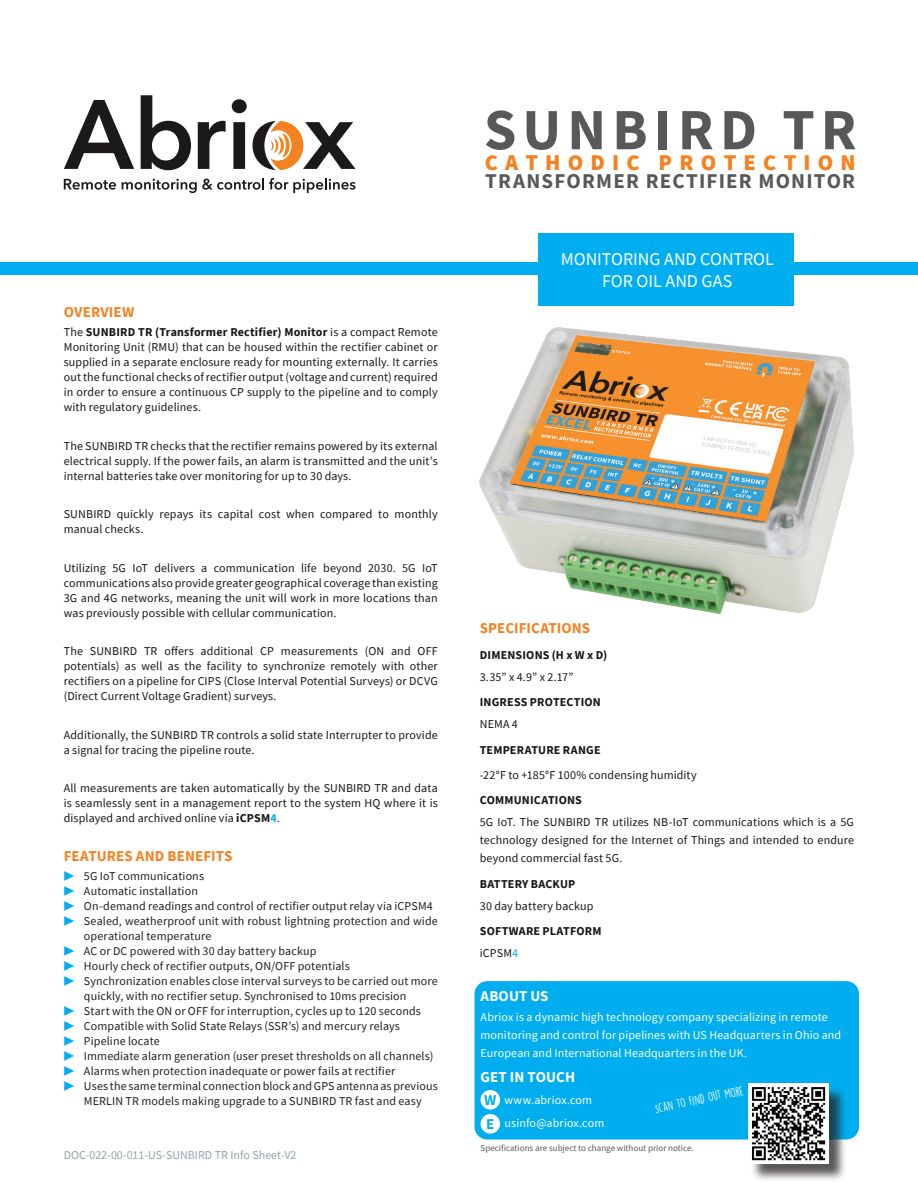
<style>
.page{position:relative;width:918px;height:1188px;background:#fff}
.page>*{position:absolute;margin:0;border:0;box-sizing:border-box;transform-origin:0 0}
.t1{font:700 58.5px "Source Sans Pro";letter-spacing:.105em;color:#57585a}
.t2{font:900 22.5px "Source Sans Pro";letter-spacing:.32em;color:#f58220}
.t3{font:700 21px "Source Sans Pro";letter-spacing:.06em;color:#57585a}
.t4{font:18px/21.6px "Source Sans Pro";letter-spacing:-.005em;color:#fff;text-align:center}
.t5{font:700 15px "Source Sans Pro";letter-spacing:.005em;color:#f58220}
.t6{font:700 15px "Source Sans Pro";letter-spacing:.005em;color:#fff}
.t7{font:700 15px/24px "Source Sans Pro";color:#00aeef}
.t8{font:12px/15px "Source Sans Pro";letter-spacing:.01em;color:#171717;text-align:justify}
.t9{font:12px/15px "Source Sans Pro";letter-spacing:.01em;color:#231f20}
.t10{font:12px/18px "Source Sans Pro";letter-spacing:.01em;color:#fff}
.t11{font:700 12px/22.2px "Source Sans Pro";letter-spacing:.015em;color:#171717}
.t12{font:12px "Source Sans Pro";color:#94a4a5}
.t13{font:12px "DK Lemon Yellow Sun";color:#fff}
.t14{font:12px/15px "Source Sans Pro";color:#00aeef;text-align:justify}
.t15{font:9px "Source Sans Pro";color:#57585a}
.s1{font-weight:700}
.s2{font-weight:700;color:#00aeef}
.s3{font-weight:400}
.s4{font-weight:400;color:#00aeef}
</style>
<div class="page">
<div style="left:0;top:262px;width:918px;height:13px;background:#00aeef"></div>
<div style="left:539px;top:233px;width:255px;height:73px;background:#00aeef"></div>
<div style="left:475px;top:981px;width:384px;height:159px;background:#00aeef;border-radius:13px"></div>
<img style="left:480px;top:328px;width:374px;height:285px">
<svg style="left:64px;top:100px;width:70px;height:69px"></svg>
<svg style="left:141px;top:95px;width:50px;height:75px"></svg>
<svg style="left:198px;top:121px;width:28px;height:48px"></svg>
<svg style="left:232px;top:99px;width:15px;height:70px"></svg>
<svg style="left:253px;top:121px;width:103px;height:49px"></svg>
<svg style="left:64px;top:179px;width:52px;height:11px"></svg>
<svg style="left:122px;top:178px;width:234px;height:15px"></svg>
<div style="left:751px;top:1086px;width:96px;height:97px;background:#231f20;opacity:.75"></div>
<img style="left:748px;top:1084px;width:80px;height:80px">
<div style="left:481px;top:1090px;width:19px;height:20px;background:#fff;border-radius:50%"></div>
<div style="left:481px;top:1114px;width:19px;height:20px;background:#fff;border-radius:50%"></div>
<p class="t5" style="left:64px;top:302px;width:72px">OVERVIEW</p>
<p class="t8" style="left:64px;top:325px;width:375px">The <span class="s1">SUNBIRD TR (Transformer Rectifier) Monitor</span> is a compact Remote Monitoring Unit (RMU) that can be housed within the rectifier cabinet or supplied in a separate enclosure ready for mounting externally. It carries out the functional checks of rectifier output (voltage and current) required in order to ensure a continuous CP supply to the pipeline and to comply with regulatory guidelines.</p>
<p class="t8" style="left:64px;top:438px;width:375px">The SUNBIRD TR checks that the rectifier remains powered by its external electrical supply. If the power fails, an alarm is transmitted and the unit’s internal batteries take over monitoring for up to 30 days.</p>
<p class="t8" style="left:64px;top:507px;width:375px">SUNBIRD quickly repays its capital cost when compared to monthly manual checks.</p>
<p class="t8" style="left:64px;top:560px;width:375px">Utilizing 5G IoT delivers a communication life beyond 2030. 5G IoT communications also provide greater geographical coverage than existing 3G and 4G networks, meaning the unit will work in more locations than was previously possible with cellular communication.</p>
<p class="t8" style="left:64px;top:644px;width:375px">The SUNBIRD TR offers additional CP measurements (ON and OFF potentials) as well as the facility to synchronize remotely with other rectifiers on a pipeline for CIPS (Close Interval Potential Surveys) or DCVG (Direct Current Voltage Gradient) surveys.</p>
<p class="t8" style="left:64px;top:727px;width:375px">Additionally, the SUNBIRD TR controls a solid state Interrupter to provide a signal for tracing the pipeline route.</p>
<p class="t8" style="left:64px;top:781px;width:376px">All measurements are taken automatically by the SUNBIRD TR and data is seamlessly sent in a management report to the system HQ where it is displayed and archived online via <span class="s1">iCPSM</span><span class="s2">4</span>.</p>
<p class="t5" style="left:64px;top:846px;width:170px">FEATURES AND BENEFITS</p>
<p class="t14" style="left:64px;top:868px;width:12px">▶ ▶ ▶ ▶</p>
<p class="t14" style="left:64px;top:943px;width:12px">▶ ▶ ▶</p>
<p class="t14" style="left:64px;top:1003px;width:12px">▶ ▶ ▶ ▶ ▶ ▶</p>
<p class="t9" style="left:84px;top:869px;width:355px">5G IoT communications<br>Automatic installation<br>On-demand readings and control of rectifier output relay via iCPSM4<br>Sealed, weatherproof unit with robust lightning protection and wide operational temperature<br>AC or DC powered with 30 day battery backup<br>Hourly check of rectifier outputs, ON/OFF potentials<br>Synchronization enables close interval surveys to be carried out more quickly, with no rectifier setup. Synchronised to 10ms precision<br>Start with the ON or OFF for interruption, cycles up to 120 seconds Compatible with Solid State Relays (SSR’s) and mercury relays Pipeline locate<br>Immediate alarm generation (user preset thresholds on all channels)<br>Alarms when protection inadequate or power fails at rectifier<br>Uses the same terminal connection block and GPS antenna as previous MERLIN TR models making upgrade to a SUNBIRD TR fast and easy</p>
<p class="t12" style="left:64px;top:1147px;width:234px">DOC-022-00-011-US-SUNBIRD TR Info Sheet-V2</p>
<h1 class="t1" style="left:484px;top:90px;width:374px">SUNBIRD TR</h1>
<h2 class="t2" style="left:485px;top:147px;width:373px">CATHODIC PROTECTION</h2>
<h3 class="t3" style="left:485px;top:166px;width:371px">TRANSFORMER RECTIFIER MONITOR</h3>
<h3 class="t4" style="left:561px;top:248px;width:214px">MONITORING AND CONTROL<br>FOR OIL AND GAS</h3>
<p class="t5" style="left:480px;top:618px;width:112px">SPECIFICATIONS</p>
<p class="t11" style="left:480px;top:643px;width:129px">DIMENSIONS (H x W x D)</p>
<p class="t8" style="left:480px;top:669px;width:95px">3.35” x 4.9” x 2.17”</p>
<p class="t11" style="left:480px;top:691px;width:123px">INGRESS PROTECTION</p>
<p class="t8" style="left:480px;top:717px;width:40px">NEMA 4</p>
<p class="t11" style="left:480px;top:738px;width:122px">TEMPERATURE RANGE</p>
<p class="t8" style="left:480px;top:767px;width:219px">-22°F to +185°F 100% condensing humidity</p>
<p class="t11" style="left:480px;top:789px;width:104px">COMMUNICATIONS</p>
<p class="t8" style="left:480px;top:813px;width:376px;line-height:18px">5G IoT. The SUNBIRD TR utilizes NB-IoT communications which is a 5G technology designed for the Internet of Things and intended to endure beyond commercial fast 5G.</p>
<p class="t11" style="left:480px;top:872px;width:97px">BATTERY BACKUP</p>
<p class="t8" style="left:480px;top:898px;width:115px">30 day battery backup</p>
<p class="t11" style="left:480px;top:920px;width:123px">SOFTWARE PLATFORM <span class="s3">iCPSM</span><span class="s4">4</span></p>
<p class="t6" style="left:481px;top:986px;width:70px">ABOUT US</p>
<p class="t10" style="left:481px;top:1008px;width:362px">Abriox is a dynamic high technology company specializing in remote monitoring and control for pipelines with US Headquarters in Ohio and<br>European and International Headquarters in the UK.</p>
<p class="t6" style="left:481px;top:1067px;width:96px">GET IN TOUCH</p>
<p class="t10" style="left:505px;top:1089px;width:101px;line-height:22.2px">www.abriox.com usinfo@abriox.com</p>
<p class="t13" style="left:653px;top:1102px;width:92px;rotate:-12deg">Scan to find out more</p>
<p class="t7" style="left:484px;top:1088px;width:14px">W<br>E</p>
<p class="t15" style="left:481px;top:1143px;width:215px">Specifications are subject to change without prior notice.</p>
</div>
